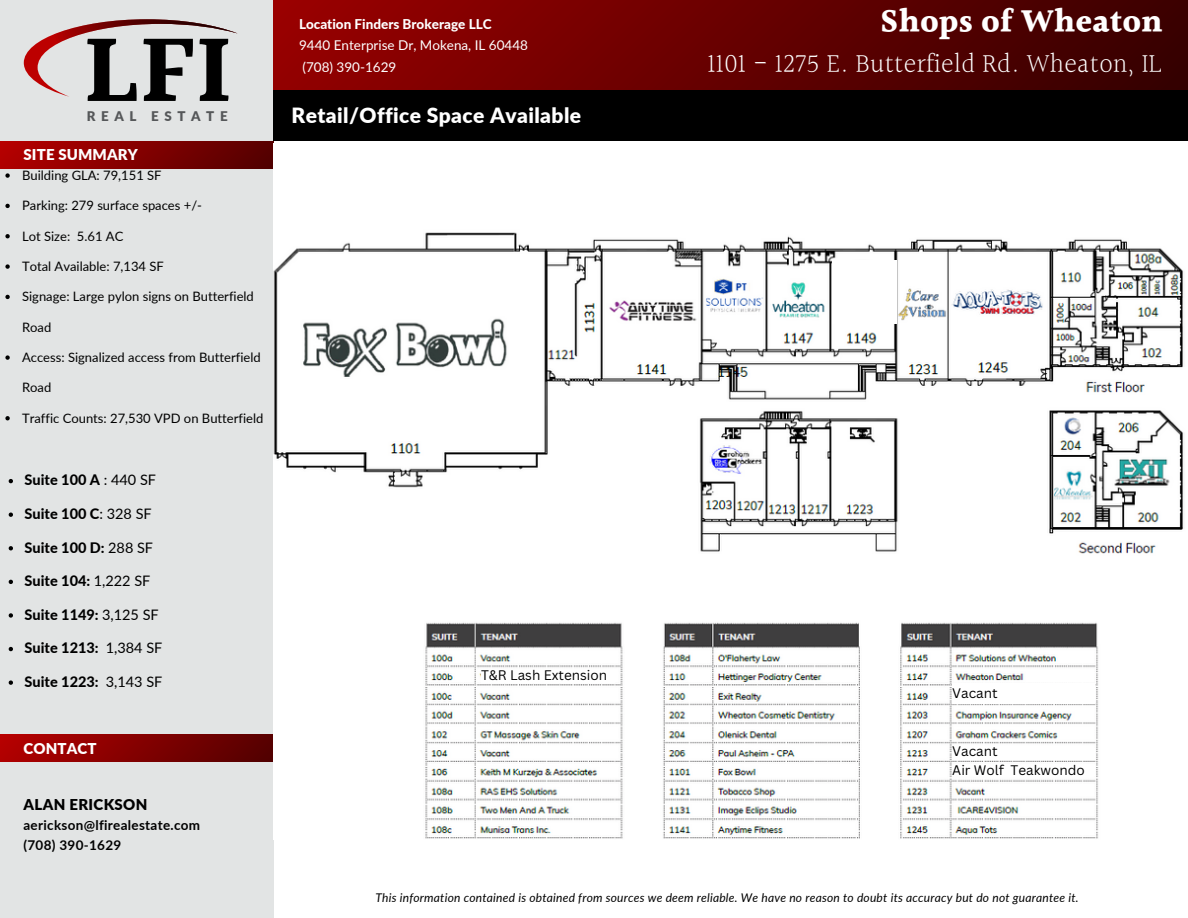
<style>
.page{position:relative;width:1188px;height:918px;background:#fff}
.page>*{position:absolute;margin:0;border:0;box-sizing:border-box;transform-origin:0 0}
.t1{font:700 95.55px "Halant";color:#000}
.t2{font:700 33px "Halant";letter-spacing:.01em;color:#fff}
.t3{font:300 27px "Halant";letter-spacing:.01em;color:#fff}
.t4{font:900 21px "Lato";letter-spacing:.02em;color:#fff}
.t5{font:900 15px "Lato";letter-spacing:.01em;color:#fff}
.t6{font:900 15px "Lato";letter-spacing:.025em;color:#000}
.t7{font:800 14.55px "Lato";color:#000}
.t8{font:13.5px/21.3px "Lato";color:#fff}
.t9{font:13.5px/18.8px "Canva Sans";color:#000}
.t10{font:700 13.5px/20.2px "Lato";letter-spacing:.025em;color:#000}
.t11{font:800 13.5px "Lato";color:#fff}
.t12{font:900 13.35px "Lato";letter-spacing:.425em;color:#555759}
.t13{font:13.05px "Lato";color:#000}
.t14{font:italic 12px "Lato";letter-spacing:.02em;color:#000}
.s1{font-weight:400}
</style>
<div class="page">
<div style="left:0;top:0;width:274px;height:918px;background:#e2e4e4"></div>
<svg style="left:24px;top:19px;width:214px;height:78px"></svg>
<div style="left:0;top:141px;width:273px;height:27px;background:linear-gradient(to right,#b40000,#540000)"></div>
<div style="left:274px;top:0;width:914px;height:141px;background:#000"></div>
<div style="left:274px;top:0;width:914px;height:90px;background:linear-gradient(to right,#970000,#370000)"></div>
<div style="left:0;top:735px;width:273px;height:27px;background:linear-gradient(to right,#b40000,#540000)"></div>
<img style="left:274px;top:232px;width:910px;height:607px">
<div style="left:481px;top:670px;width:134px;height:13px;background:#fff"></div>
<div style="left:952px;top:683px;width:142px;height:21px;background:#fff"></div>
<div style="left:952px;top:748px;width:142px;height:11px;background:#fff"></div>
<div style="left:952px;top:765px;width:142px;height:11px;background:#fff"></div>
<div style="left:833px;top:261px;width:63px;height:63px;background:#fff"></div>
<svg style="left:5px;top:173px;width:5px;height:5px"></svg>
<svg style="left:5px;top:204px;width:5px;height:4px"></svg>
<svg style="left:5px;top:234px;width:5px;height:4px"></svg>
<svg style="left:5px;top:264px;width:5px;height:5px"></svg>
<svg style="left:5px;top:295px;width:5px;height:4px"></svg>
<svg style="left:5px;top:355px;width:5px;height:5px"></svg>
<svg style="left:5px;top:416px;width:5px;height:4px"></svg>
<svg style="left:9px;top:479px;width:4px;height:4px"></svg>
<svg style="left:9px;top:513px;width:4px;height:4px"></svg>
<svg style="left:9px;top:546px;width:4px;height:4px"></svg>
<svg style="left:9px;top:580px;width:4px;height:4px"></svg>
<svg style="left:9px;top:613px;width:4px;height:5px"></svg>
<svg style="left:9px;top:647px;width:4px;height:4px"></svg>
<svg style="left:9px;top:680px;width:4px;height:5px"></svg>
<h1 class="t1" style="left:84px;top:1px;width:150px">LFI</h1>
<p class="t12" style="left:87px;top:108px;width:51px">REAL</p>
<p class="t12" style="left:151px;top:108px;width:78px">ESTAT E</p>
<p class="t5" style="left:24px;top:145px;width:116px">SITE SUMMARY</p>
<p class="t13" style="left:22px;top:167px;width:141px">Building GLA: 79,151 SF</p>
<p class="t13" style="left:22px;top:197px;width:181px">Parking: 279 surface spaces +/-</p>
<p class="t13" style="left:22px;top:228px;width:103px">Lot Size: 5.61 AC</p>
<p class="t13" style="left:22px;top:258px;width:143px">Total Available: 7,134 SF</p>
<p class="t13" style="left:22px;top:288px;width:233px">Signage: Large pylon signs on Butterfield</p>
<p class="t13" style="left:22px;top:319px;width:31px">Road</p>
<p class="t13" style="left:22px;top:349px;width:240px">Access: Signalized access from Butterfield</p>
<p class="t13" style="left:22px;top:379px;width:31px">Road</p>
<p class="t13" style="left:22px;top:410px;width:243px">Traffic Counts: 27,530 VPD on Butterfield</p>
<p class="t7" style="left:25px;top:471px;width:133px">Suite 100 A <span class="s1">: 440 SF</span></p>
<p class="t7" style="left:25px;top:505px;width:129px">Suite 100 C<span class="s1">: 328 SF</span></p>
<p class="t7" style="left:25px;top:538px;width:130px">Suite 100 D: <span class="s1">288 SF</span></p>
<p class="t7" style="left:25px;top:572px;width:127px">Suite 104: <span class="s1">1,222 SF</span></p>
<p class="t7" style="left:25px;top:605px;width:136px">Suite 1149: <span class="s1">3,125 SF</span></p>
<p class="t7" style="left:25px;top:639px;width:139px">Suite 1213: <span class="s1">1,384 SF</span></p>
<p class="t7" style="left:25px;top:673px;width:139px">Suite 1223: <span class="s1">3,143 SF</span></p>
<p class="t5" style="left:24px;top:739px;width:75px">CONTACT</p>
<p class="t6" style="left:24px;top:795px;width:125px">ALAN ERICKSON</p>
<p class="t10" style="left:24px;top:814px;width:178px">aerickson@lfirealestate.com (708) 390-1629</p>
<p class="t11" style="left:299px;top:16px;width:194px">Location Finders Brokerage LLC</p>
<p class="t8" style="left:299px;top:34px;width:231px">9440 Enterprise Dr, Mokena, IL 60448 (708) 390-1629</p>
<h3 class="t4" style="left:292px;top:102px;width:291px">Retail/Office Space Available</h3>
<h2 class="t2" style="left:880px;top:-3px;width:284px">Shops of Wheaton</h2>
<h3 class="t3" style="left:708px;top:44px;width:456px">1101 - 1275 E. Butterfield Rd. Wheaton, IL</h3>
<p class="t9" style="left:481px;top:666px;width:128px">T&amp;R Lash Extension</p>
<p class="t9" style="left:952px;top:684px;width:47px">Vacant</p>
<p class="t9" style="left:952px;top:741px;width:134px">Vacant<br>Air Wolf Teakwondo</p>
<p class="t14" style="left:376px;top:890px;width:705px">This information contained is obtained from sources we deem reliable. We have no reason to doubt its accuracy but do not guarantee it.</p>
</div>
